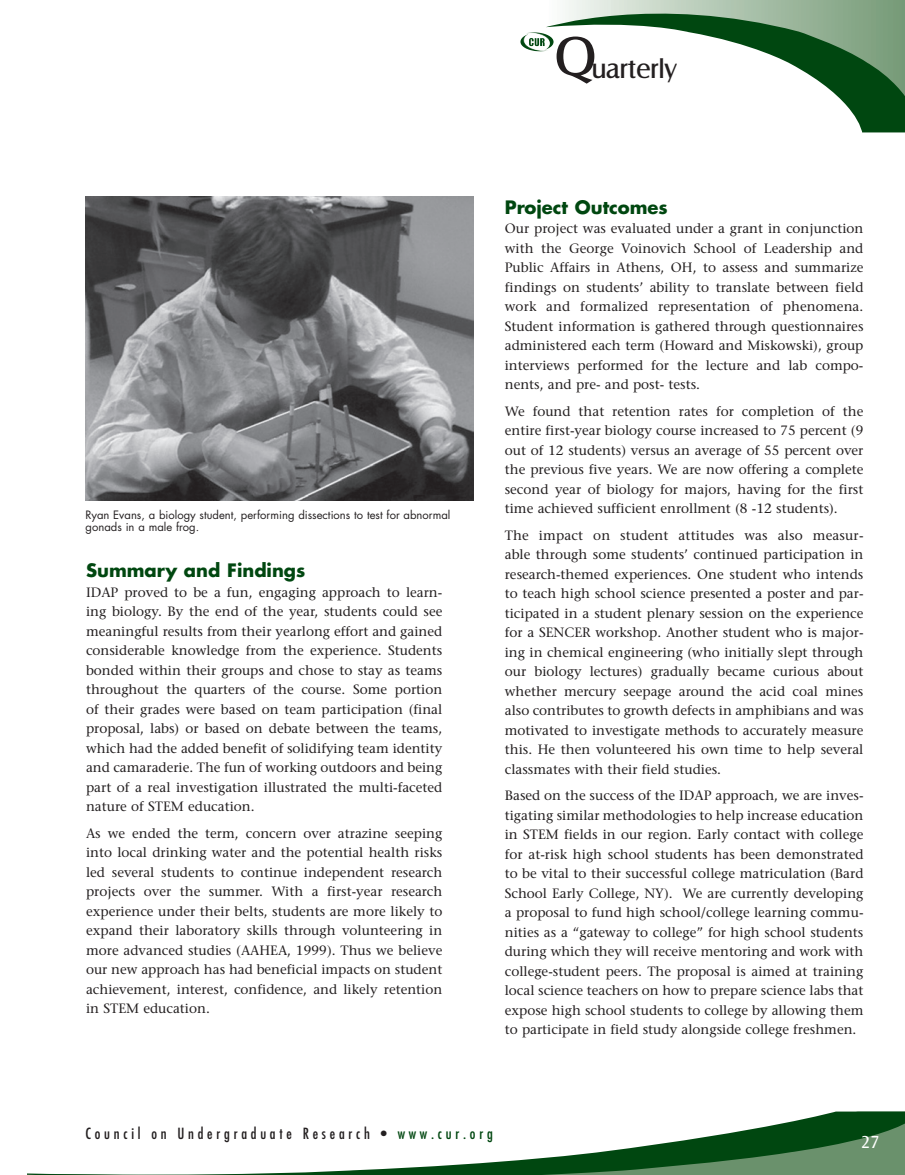
<style>
.page{position:relative;width:905px;height:1175px;background:#fff}
.page>*{position:absolute;margin:0;border:0;box-sizing:border-box;transform-origin:0 0}
.t1{font:27.45px "Castle EF";letter-spacing:-.02em;color:#231f20}
.t2{font:700 18px "Futura";color:#004710}
.t3{font:18px "Castle EF";color:#fff}
.t4{font:condensed 15px "Futura";letter-spacing:.25em;color:#231f20}
.t5{font:13.5px/19.5px "Stone Serif";color:#231f20;text-align:justify}
.t6{font:11.25px/12px "Futura";color:#231f20}
.s1{font-size:57.6px}
.s2{color:#004710}
</style>
<div class="page">
<svg style="left:546px;top:0;width:358px;height:132px"></svg>
<svg style="left:27px;top:1111px;width:877px;height:63px"></svg>
<img style="left:86px;top:196px;width:388px;height:305px">
<p class="t1" style="left:554px;top:53px;width:124px"><span class="s1">Q</span>uarterly</p>
<p class="t6" style="left:86px;top:508px;width:366px">Ryan Evans, a biology student, performing dissections to test for abnormal gonads in a male frog.</p>
<p class="t2" style="left:86px;top:558px;width:221px">Summary and Findings</p>
<p class="t5" style="left:86px;top:582px;width:358px">IDAP proved to be a fun, engaging approach to learn&shy;ing biology. By the end of the year, students could see meaningful results from their yearlong effort and gained considerable knowledge from the experience. Students bonded within their groups and chose to stay as teams throughout the quarters of the course. Some portion of their grades were based on team participation (final proposal, labs) or based on debate between the teams, which had the added benefit of solidifying team identity and camaraderie. The fun of working outdoors and being part of a real investigation illustrated the multi-faceted nature of STEM education.</p>
<p class="t5" style="left:86px;top:823px;width:358px">As we ended the term, concern over atrazine seeping into local drinking water and the potential health risks led several students to continue independent research projects over the summer. With a first-year research experience under their belts, students are more likely to expand their laboratory skills through volunteering in more advanced studies (AAHEA, 1999). Thus we believe our new approach has had beneficial impacts on student achievement, interest, confidence, and likely retention in STEM education.</p>
<p class="t2" style="left:505px;top:195px;width:164px">Project Outcomes</p>
<p class="t5" style="left:505px;top:219px;width:360px">Our project was evaluated under a grant in conjunction with the George Voinovich School of Leadership and Public Affairs in Athens, OH, to assess and summarize findings on students’ ability to translate between field work and formalized representation of phenomena.<br>Student information is gathered through questionnaires administered each term (Howard and Miskowski), group interviews performed for the lecture and lab compo&shy;nents, and pre- and post- tests.</p>
<p class="t5" style="left:505px;top:401px;width:360px">We found that retention rates for completion of the entire first-year biology course increased to 75 percent (9 out of 12 students) versus an average of 55 percent over the previous five years. We are now offering a complete second year of biology for majors, having for the first time achieved sufficient enrollment (8 -12 students).</p>
<p class="t5" style="left:505px;top:525px;width:360px">The impact on student attitudes was also measur&shy;able through some students’ continued participation in research-themed experiences. One student who intends to teach high school science presented a poster and par&shy;ticipated in a student plenary session on the experience for a SENCER workshop. Another student who is major&shy;ing in chemical engineering (who initially slept through our biology lectures) gradually became curious about whether mercury seepage around the acid coal mines also contributes to growth defects in amphibians and was motivated to investigate methods to accurately measure this. He then volunteered his own time to help several classmates with their field studies.</p>
<p class="t5" style="left:505px;top:785px;width:360px">Based on the success of the IDAP approach, we are inves&shy;tigating similar methodologies to help increase education in STEM fields in our region. Early contact with college for at-risk high school students has been demonstrated to be vital to their successful college matriculation (Bard School Early College, NY). We are currently developing a proposal to fund high school/college learning commu&shy;nities as a “gateway to college” for high school students during which they will receive mentoring and work with college-student peers. The proposal is aimed at training local science teachers on how to prepare science labs that expose high school students to college by allowing them to participate in field study alongside college freshmen.</p>
<p class="t4" style="left:86px;top:1124px;width:409px">Council on Undergraduate Research • <span class="s2">www.cur.org</span></p>
<p class="t3" style="left:861px;top:1132px;width:20px">27</p>
</div>
